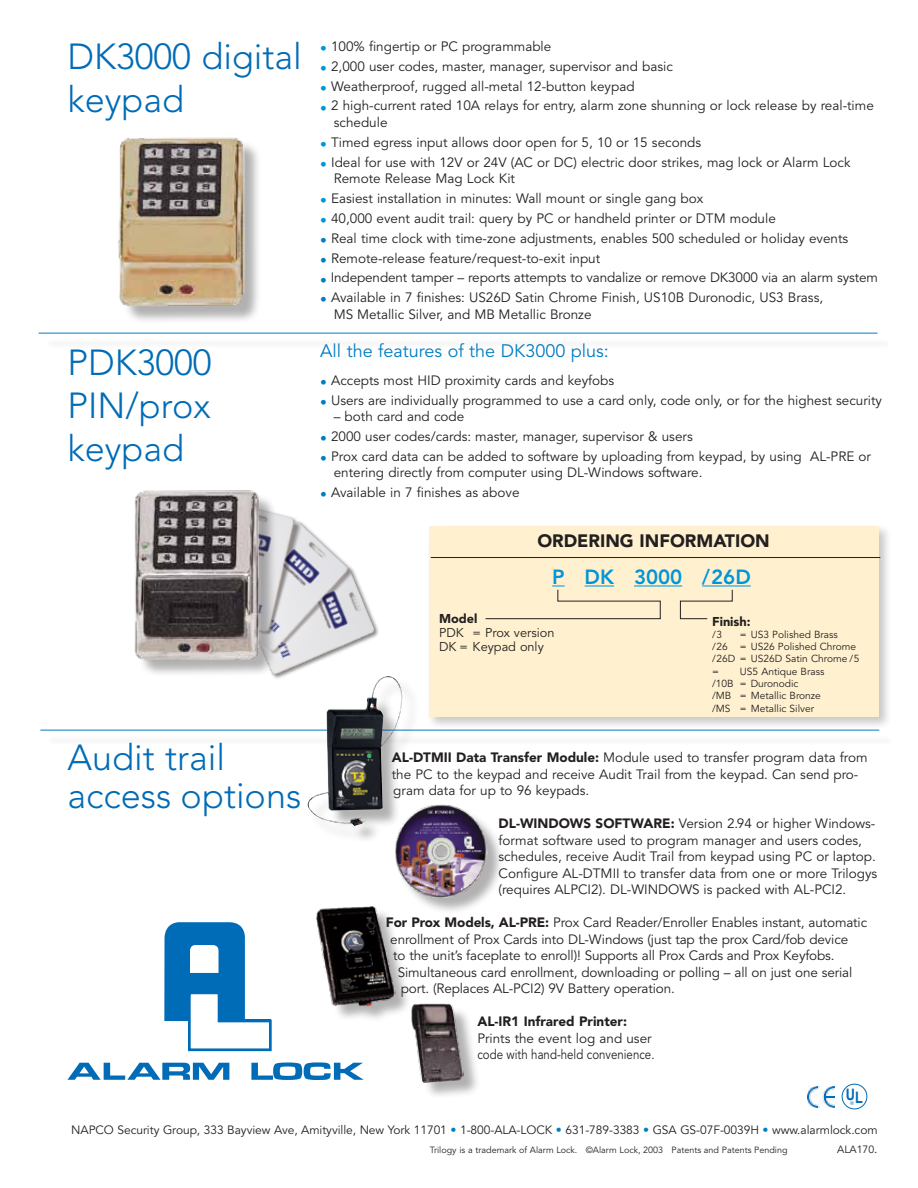
<style>
.page{position:relative;width:918px;height:1188px;background:#fff}
.page>*{position:absolute;margin:0;border:0;box-sizing:border-box;transform-origin:0 0}
.t1{font:300 36px/43.3px "Avenir";color:#006bb6}
.t2{font:800 20.4px "Avenir";color:#0095da}
.t3{font:18px "Avenir";color:#007dc3}
.t4{font:900 17.85px "Avenir";color:#231f20}
.t5{font:700 15.75px "Helvetica";color:#006bb6;scale:.8 1}
.t6{font:13.5px/16.5px "Avenir";color:#231f20}
.t7{font:900 13.5px "Avenir";color:#231f20}
.t8{font:12.75px/14.1px "Avenir";color:#231f20}
.t9{font:900 12.75px "Avenir";color:#231f20}
.t10{font:12px "Avenir";letter-spacing:-.005em;color:#231f20}
.t11{font:10.5px "Avenir";color:#231f20}
.t12{font:10.2px/12.3px "Avenir";color:#231f20}
.t13{font:9px "Avenir";color:#231f20}
.t14{font:5.25px "Helvetica";color:#006bb6}
.s1{color:#0095da}
.s2{color:#007dc3}
.s3{font-weight:900}
.s4{font-size:12px}
</style>
<div class="page">
<img style="left:277px;top:513px;width:100px;height:163px">
<div style="left:138px;top:493px;width:139px;height:185px;background:#231f20;opacity:.35"></div>
<img style="left:134px;top:490px;width:127px;height:174px">
<div style="left:122px;top:140px;width:139px;height:185px;background:#231f20;opacity:.35"></div>
<img style="left:118px;top:137px;width:127px;height:171px">
<div style="left:397px;top:807px;width:107px;height:108px;background:#231f20;opacity:.35"></div>
<img style="left:395px;top:804px;width:93px;height:93px">
<div style="left:427px;top:523px;width:465px;height:207px;background:#231f20;opacity:.25"></div>
<div style="left:430px;top:527px;width:449px;height:190px;background:#fff1d0"></div>
<hr style="left:431px;top:557px;width:449px;height:1px;background:#231f20">
<hr style="left:634px;top:585px;width:48px;height:1px;background:#0095da">
<hr style="left:702px;top:585px;width:49px;height:1px;background:#0095da">
<svg style="left:485px;top:585px;width:176px;height:35px"></svg>
<svg style="left:680px;top:589px;width:53px;height:30px"></svg>
<div style="left:414px;top:1007px;width:66px;height:93px;background:#231f20;opacity:.35"></div>
<img style="left:411px;top:1003px;width:53px;height:79px">
<div style="left:45px;top:339px;width:847px;height:10px;background:#fafafa"></div>
<hr style="left:39px;top:333px;width:839px;height:1px;background:#007dc3">
<img style="left:808px;top:1086px;width:26px;height:22px">
<div style="left:842px;top:1084px;width:25px;height:25px;border:1px solid #006bb6;border-radius:50%"></div>
<svg style="left:164px;top:922px;width:108px;height:130px"></svg>
<svg style="left:68px;top:1063px;width:161px;height:17px"></svg>
<svg style="left:251px;top:1062px;width:113px;height:18px"></svg>
<hr style="left:236px;top:1019px;width:35px;height:3px;background:#006bb6">
<div style="left:47px;top:736px;width:847px;height:10px;background:#fafafa"></div>
<hr style="left:40px;top:730px;width:839px;height:1px;background:#007dc3">
<div style="left:319px;top:909px;width:92px;height:114px;background:#231f20;opacity:.35"></div>
<img style="left:316px;top:906px;width:79px;height:101px">
<div style="left:310px;top:679px;width:110px;height:165px;background:#231f20;opacity:.35"></div>
<img style="left:306px;top:676px;width:97px;height:150px">
<h1 class="t1" style="left:68px;top:35px;width:236px">DK3000 digital keypad</h1>
<h1 class="t1" style="left:68px;top:341px;width:146px;text-align:justify">PDK3000<br>PIN/prox keypad</h1>
<h1 class="t1" style="left:68px;top:738px;width:235px;line-height:38.8px">Audit trail access options</h1>
<p class="t6" style="left:320px;top:38px;width:233px"><span class="s1">•</span> 100% fingertip or PC programmable</p>
<p class="t6" style="left:320px;top:58px;width:354px"><span class="s1">•</span> 2,000 user codes, master, manager, supervisor and basic</p>
<p class="t6" style="left:320px;top:78px;width:316px"><span class="s1">•</span> Weatherproof, rugged all-metal 12-button keypad</p>
<p class="t6" style="left:334px;top:98px;width:542px;text-indent:-14px"><span class="s1">•</span> 2 high-current rated 10A relays for entry, alarm zone shunning or lock release by real-time schedule</p>
<p class="t6" style="left:320px;top:134px;width:382px"><span class="s1">•</span> Timed egress input allows door open for 5, 10 or 15 seconds</p>
<p class="t6" style="left:334px;top:154px;width:518px;text-indent:-14px"><span class="s1">•</span> Ideal for use with 12V or 24V (AC or DC) electric door strikes, mag lock or Alarm Lock<br>Remote Release Mag Lock Kit</p>
<p class="t6" style="left:320px;top:190px;width:384px"><span class="s1">•</span> Easiest installation in minutes: Wall mount or single gang box</p>
<p class="t6" style="left:320px;top:210px;width:457px"><span class="s1">•</span> 40,000 event audit trail: query by PC or handheld printer or DTM module</p>
<p class="t6" style="left:320px;top:230px;width:530px"><span class="s2">•</span> Real time clock with time-zone adjustments, enables 500 scheduled or holiday events</p>
<p class="t6" style="left:320px;top:250px;width:282px"><span class="s2">•</span> Remote-release feature/request-to-exit input</p>
<p class="t6" style="left:320px;top:270px;width:559px"><span class="s2">•</span> Independent tamper – reports attempts to vandalize or remove DK3000 via an alarm system</p>
<p class="t6" style="left:334px;top:290px;width:491px;text-indent:-14px"><span class="s2">•</span> Available in 7 finishes: US26D Satin Chrome Finish, US10B Duronodic, US3 Brass,<br>MS Metallic Silver, and MB Metallic Bronze</p>
<h3 class="t3" style="left:320px;top:341px;width:290px">All the features of the DK3000 plus:</h3>
<p class="t6" style="left:320px;top:372px;width:295px"><span class="s2">•</span> Accepts most HID proximity cards and keyfobs</p>
<p class="t6" style="left:320px;top:392px;width:563px"><span class="s2">•</span> Users are individually programmed to use a card only, code only, or for the highest security</p>
<p class="t6" style="left:334px;top:409px;width:132px">– both card and code</p>
<p class="t6" style="left:320px;top:428px;width:374px"><span class="s2">•</span> 2000 user codes/cards: master, manager, supervisor &amp; users</p>
<p class="t6" style="left:334px;top:448px;width:539px;text-indent:-14px"><span class="s2">•</span> Prox card data can be added to software by uploading from keypad, by using AL-PRE or entering directly from computer using DL-Windows software.</p>
<p class="t6" style="left:320px;top:485px;width:201px"><span class="s2">•</span> Available in 7 finishes as above</p>
<h3 class="t4" style="left:537px;top:530px;width:234px">ORDERING INFORMATION</h3>
<h2 class="t2" style="left:552px;top:565px;width:200px">P DK 3000 /26D</h2>
<p class="t9" style="left:712px;top:613px;width:40px">Finish:</p>
<p class="t12" style="left:712px;top:628px;width:11px">/3</p>
<p class="t9" style="left:439px;top:611px;width:40px">Model</p>
<p class="t8" style="left:439px;top:626px;width:117px">PDK = Prox version<br>DK = Keypad only</p>
<p class="t12" style="left:712px;top:628px;width:149px;text-indent:28px">= US3 Polished Brass<br>/26 = US26 Polished Chrome /26D = US26D Satin Chrome /5 =</p>
<p class="t12" style="left:712px;top:665px;width:114px;text-indent:28px">US5 Antique Brass /10B = Duronodic<br>/MB = Metallic Bronze /MS = Metallic Silver</p>
<p class="t6" style="left:392px;top:750px;width:477px"><span class="s3">AL-DTMII Data Transfer Module:</span> Module used to transfer program data from the PC to the keypad and receive Audit Trail from the keypad. Can send pro&shy;gram data for up to 96 keypads.</p>
<p class="t6" style="left:499px;top:816px;width:380px"><span class="s3">DL-WINDOWS SOFTWARE:</span> Version 2.94 or higher Windows&shy;format software used to program manager and users codes, schedules, receive Audit Trail from keypad using PC or laptop.<br>Configure AL-DTMII to transfer data from one or more Trilogys (requires ALPCI2). DL-WINDOWS is packed with AL-PCI2.</p>
<p class="t6" style="left:386px;top:915px;width:483px"><span class="s3">For Prox Models, AL-PRE:</span> Prox Card Reader/Enroller Enables instant, automatic</p>
<p class="t6" style="left:390px;top:931px;width:459px">enrollment of Prox Cards into DL-Windows (just tap the prox Card/fob device</p>
<p class="t6" style="left:393px;top:948px;width:443px">to the unit’s faceplate to enroll)! Supports all Prox Cards and Prox Keyfobs.</p>
<p class="t6" style="left:398px;top:964px;width:456px">Simultaneous card enrollment, downloading or polling – all on just one serial</p>
<p class="t6" style="left:401px;top:981px;width:276px">port. (Replaces AL-PCI2) 9V Battery operation.</p>
<p class="t7" style="left:477px;top:1013px;width:151px">AL-IR1 Infrared Printer:</p>
<p class="t6" style="left:477px;top:1030px;width:179px">Prints the event log and user code with hand-held convenience.</p>
<p class="t5" style="left:846px;top:1082px;width:13px">U</p>
<p class="t14" style="left:850px;top:1099px;width:5px">®</p>
<p class="t5" style="left:855px;top:1085px;width:11px">L</p>
<p class="t10" style="left:71px;top:1123px;width:808px">NAPCO Security Group, 333 Bayview Ave, Amityville, New York 11701 <span class="s2">•</span> 1-800-ALA-LOCK <span class="s2">•</span> 631-789-3383 <span class="s2">•</span> GSA GS-07F-0039H <span class="s2">•</span> www.alarmlock.com</p>
<p class="t13" style="left:430px;top:1144px;width:359px">Trilogy is a trademark of Alarm Lock. ©Alarm Lock, 2003 Patents and Patents Pending</p>
<p class="t11" style="left:837px;top:1143px;width:42px">ALA170<span class="s4">.</span></p>
</div>
